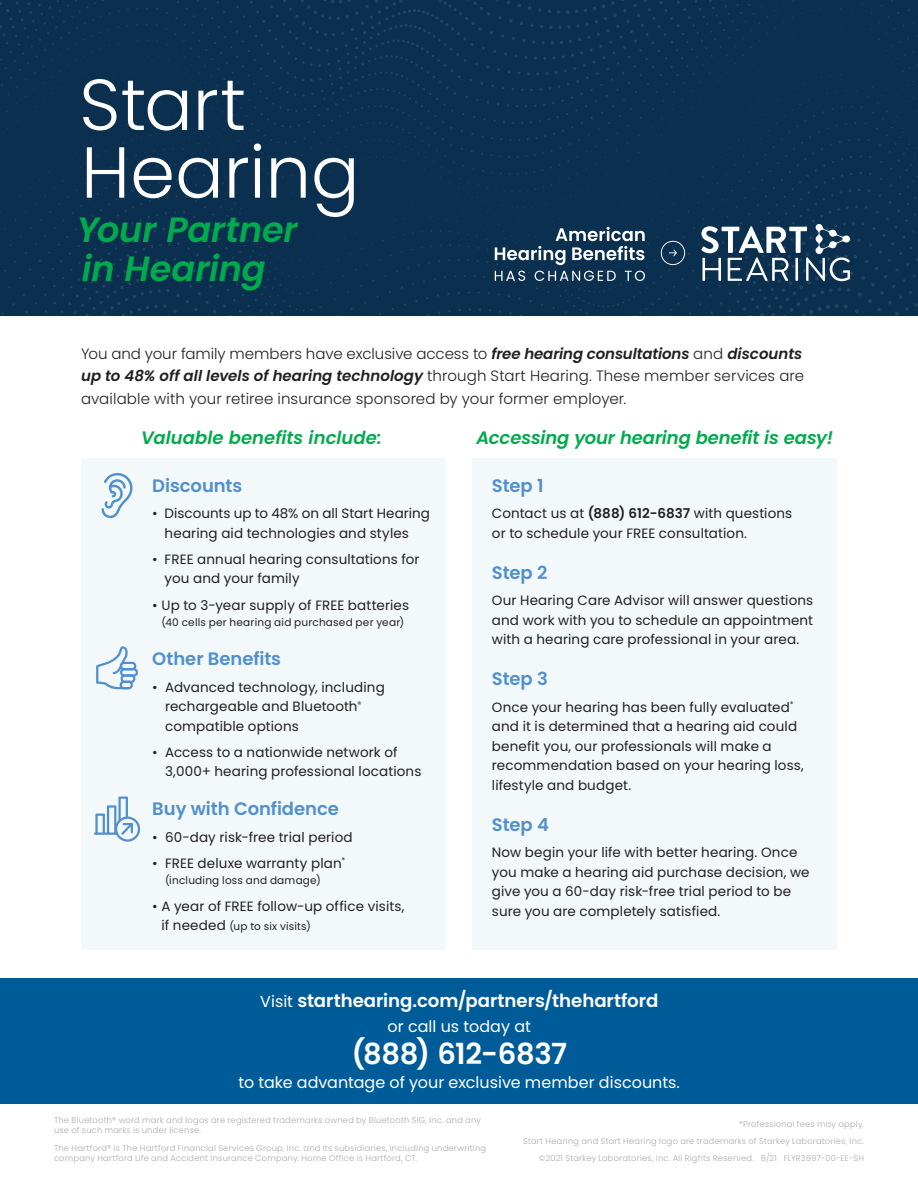
<style>
.page{position:relative;width:918px;height:1188px;background:#fff}
.page>*{position:absolute;margin:0;border:0;box-sizing:border-box;transform-origin:0 0}
.SHT_-_Headline{font:300 72.15px/67.7px "Poppins";color:#fff}
.SHT_-_Headline-2{font:italic 600 35.1px/38.8px "Poppins";color:#00ab4d}
.SHT_-_San_Serif_Bull{font:600 29.1px "Poppins";letter-spacing:-.015em;color:#fff}
.SHT_-_San_Serif_Bull-2{font:600 18.15px "Poppins";color:#fff}
.SHT_-_San_Serif_Bull-3{font:600 18px "Poppins";letter-spacing:-.005em;color:#5090cc}
.SHT_-_San_Serif_Bull-4{font:italic 600 18px "Poppins";letter-spacing:-.005em;color:#00ab4d}
.SHT_-_San_Serif_Bull-5{font:15.9px "Poppins";letter-spacing:.005em;color:#fff}
.SHT_-_San_Serif_Bull-6{font:300 15px/22.5px "Poppins";letter-spacing:.01em;color:#231f20;text-align:justify}
.SHT_-_San_Serif_Bull-7{font:13.5px/19.5px "Poppins";letter-spacing:.01em;color:#231f20}
.SHT_-_San_Serif_Bull-8{font:10.5px "Poppins";letter-spacing:.02em;color:#231f20}
.SHT_-_San_Serif_Bull-9{font:300 8.25px/10.5px "Poppins";letter-spacing:.03em;color:#a8a9ad}
.s1{font-weight:600;font-style:italic}
.s2{font-size:13.5px}
.s3{font-weight:600}
.s4{font-weight:400;font-size:15.9px}
</style>
<div class="page">
<div style="left:0;top:978px;width:918px;height:126px;background:#005c98"></div>
<div style="left:81px;top:458px;width:365px;height:492px;background:#f3f8fa"></div>
<svg style="left:102px;top:473px;width:31px;height:45px"></svg>
<svg style="left:96px;top:646px;width:42px;height:43px"></svg>
<hr style="left:94px;top:833px;width:24px;height:2px;background:#5090cc">
<svg style="left:95px;top:797px;width:45px;height:45px"></svg>
<div style="left:472px;top:458px;width:365px;height:492px;background:#f3f8fa"></div>
<div style="left:0;top:0;width:918px;height:316px;background:#0a2f4f"></div>
<p class="SHT_-_Headline" style="left:79px;top:71px;width:282px">Start<br>Hearing</p>
<p class="SHT_-_Headline-2" style="left:77px;top:211px;width:222px">Your Partner in Hearing</p>
<p class="SHT_-_San_Serif_Bull-6" style="left:81px;top:342px;width:725px">You and your family members have exclusive access to <span class="s1">free hearing consultations</span> and <span class="s1">discounts up to 48% off all levels of hearing technology</span> through Start Hearing. These member services are available with your retiree insurance sponsored by your former employer.</p>
<p class="SHT_-_San_Serif_Bull-4" style="left:141px;top:427px;width:242px">Valuable benefits include:</p>
<p class="SHT_-_San_Serif_Bull-4" style="left:476px;top:427px;width:358px">Accessing your hearing benefit is easy!</p>
<p class="SHT_-_San_Serif_Bull-3" style="left:152px;top:475px;width:91px">Discounts</p>
<p class="SHT_-_San_Serif_Bull-7" style="left:165px;top:504px;width:267px;text-indent:-12px">• Discounts up to 48% on all Start Hearing hearing aid technologies and styles</p>
<p class="SHT_-_San_Serif_Bull-7" style="left:165px;top:549px;width:257px;text-indent:-12px">• FREE annual hearing consultations for you and your family</p>
<p class="SHT_-_San_Serif_Bull-7" style="left:152px;top:595px;width:258px">• Up to 3-year supply of FREE batteries</p>
<p class="SHT_-_San_Serif_Bull-8" style="left:161px;top:616px;width:244px">(40 cells per hearing aid purchased per year)</p>
<p class="SHT_-_San_Serif_Bull-3" style="left:152px;top:649px;width:130px">Other Benefits</p>
<p class="SHT_-_San_Serif_Bull-7" style="left:165px;top:677px;width:221px;text-indent:-13px">• Advanced technology, including rechargeable and Bluetooth<sup>® </sup>compatible options</p>
<p class="SHT_-_San_Serif_Bull-7" style="left:165px;top:742px;width:258px;text-indent:-13px">• Access to a nationwide network of<br>3,000+ hearing professional locations</p>
<p class="SHT_-_San_Serif_Bull-3" style="left:152px;top:799px;width:188px">Buy with Confidence</p>
<p class="SHT_-_San_Serif_Bull-7" style="left:152px;top:827px;width:202px">• 60-day risk-free trial period</p>
<p class="SHT_-_San_Serif_Bull-7" style="left:152px;top:854px;width:194px">• FREE deluxe warranty plan<sup>*</sup></p>
<p class="SHT_-_San_Serif_Bull-8" style="left:165px;top:875px;width:157px">(including loss and damage)</p>
<p class="SHT_-_San_Serif_Bull-7" style="left:152px;top:896px;width:254px">• A year of FREE follow-up office visits,</p>
<p class="SHT_-_San_Serif_Bull-8" style="left:161px;top:920px;width:151px"><span class="s2">if needed</span> (up to six visits)</p>
<p class="SHT_-_San_Serif_Bull-3" style="left:492px;top:475px;width:53px">Step 1</p>
<p class="SHT_-_San_Serif_Bull-7" style="left:492px;top:504px;width:302px">Contact us at <span class="s3">(888) 612-6837</span> with questions or to schedule your FREE consultation.</p>
<p class="SHT_-_San_Serif_Bull-3" style="left:492px;top:562px;width:57px">Step 2</p>
<p class="SHT_-_San_Serif_Bull-7" style="left:492px;top:591px;width:323px;text-align:justify">Our Hearing Care Advisor will answer questions and work with you to schedule an appointment with a hearing care professional in your area.</p>
<p class="SHT_-_San_Serif_Bull-3" style="left:492px;top:669px;width:57px">Step 3</p>
<p class="SHT_-_San_Serif_Bull-7" style="left:492px;top:697px;width:313px">Once your hearing has been fully evaluated<sup>* </sup>and it is determined that a hearing aid could benefit you, our professionals will make a recommendation based on your hearing loss, lifestyle and budget.</p>
<p class="SHT_-_San_Serif_Bull-3" style="left:492px;top:814px;width:59px">Step 4</p>
<p class="SHT_-_San_Serif_Bull-7" style="left:492px;top:843px;width:319px">Now begin your life with better hearing. Once you make a hearing aid purchase decision, we give you a 60-day risk-free trial period to be sure you are completely satisfied.</p>
<p class="SHT_-_San_Serif_Bull-2" style="left:260px;top:990px;width:400px"><span class="s4">Visit</span> starthearing.com/partners/thehartford</p>
<p class="SHT_-_San_Serif_Bull-5" style="left:388px;top:1017px;width:145px">or call us today at</p>
<p class="SHT_-_San_Serif_Bull" style="left:352px;top:1037px;width:217px">(888) 612-6837</p>
<p class="SHT_-_San_Serif_Bull-5" style="left:239px;top:1073px;width:443px">to take advantage of your exclusive member discounts.</p>
<p class="SHT_-_San_Serif_Bull-9" style="left:54px;top:1115px;width:428px">The Bluetooth® word mark and logos are registered trademarks owned by Bluetooth SIG, Inc. and any use of such marks is under license.</p>
<p class="SHT_-_San_Serif_Bull-9" style="left:54px;top:1142px;width:434px">The Hartford® is The Hartford Financial Services Group, Inc. and its subsidiaries, including underwriting company Hartford Life and Accident Insurance Company. Home Office is Hartford, CT.</p>
<p class="SHT_-_San_Serif_Bull-9" style="left:739px;top:1118px;width:126px">*Professional fees may apply.</p>
<p class="SHT_-_San_Serif_Bull-9" style="left:523px;top:1136px;width:343px">Start Hearing and Start Hearing logo are trademarks of Starkey Laboratories, Inc.</p>
<p class="SHT_-_San_Serif_Bull-9" style="left:539px;top:1153px;width:327px">©2021 Starkey Laboratories, Inc. All Rights Reserved. 8/21 FLYR3897-00-EE-SH</p>
</div>
